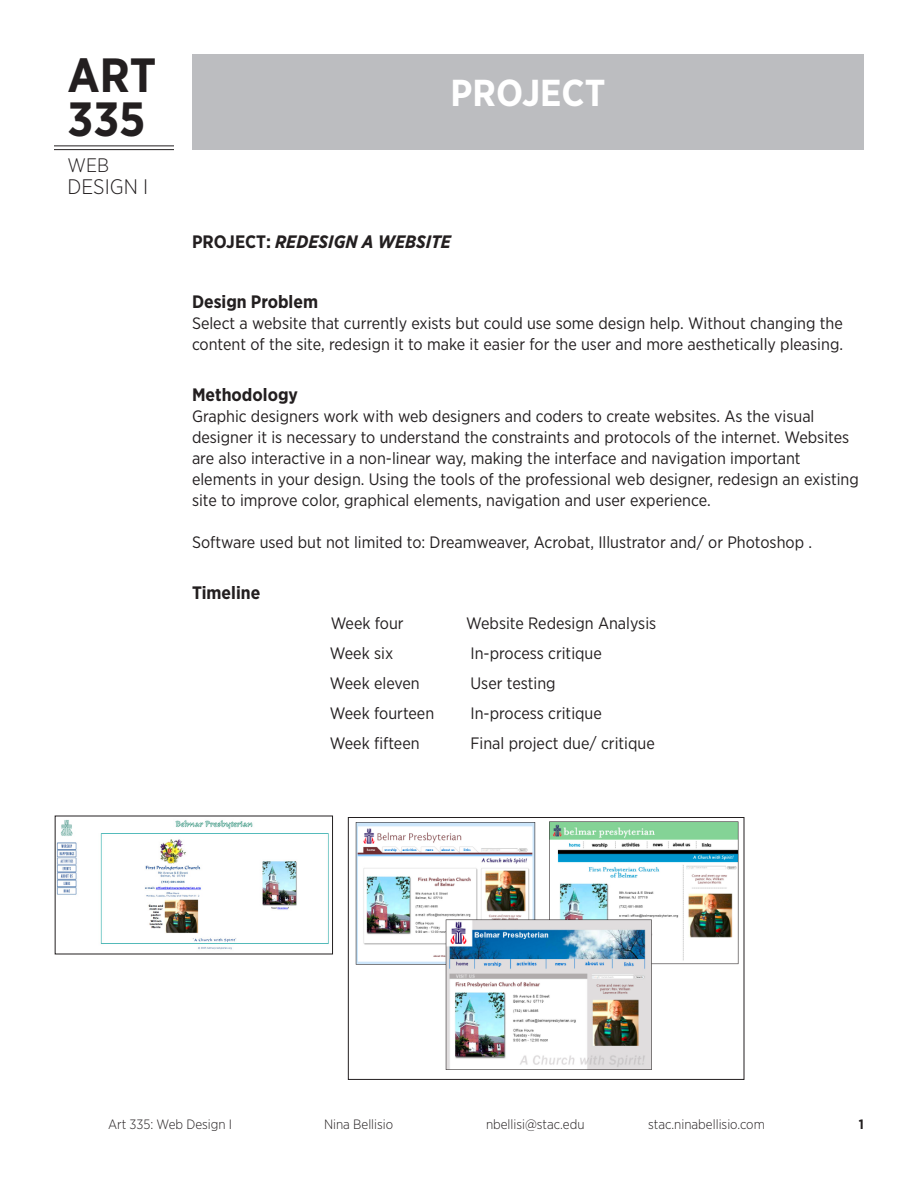
<style>
.page{position:relative;width:918px;height:1188px;background:#fff}
.page>*{position:absolute;margin:0;border:0;box-sizing:border-box;transform-origin:0 0}
.t1{font:700 48px "Gotham Narrow";color:#231f20}
.t2{font:700 37.5px "Gotham Narrow";color:#fff}
.t3{font:300 21px "Gotham Narrow";color:#231f20}
.t4{font:300 19.5px "Gotham Narrow";color:#231f20}
.t5{font:700 18px "Gotham Narrow";color:#231f20}
.t6{font:italic 700 18px "Gotham Narrow";color:#231f20}
.t7{font:16.5px/21px "Gotham Narrow";color:#231f20}
.t8{font:300 13.5px "Gotham Narrow";color:#231f20}
.t9{font:700 13.5px "Gotham Narrow";color:#231f20}
.s1{font-style:normal}
</style>
<div class="page">
<hr style="left:54px;top:145px;width:120px;height:1px;background:#231f20">
<hr style="left:54px;top:149px;width:120px;height:1px;background:#231f20">
<div style="left:192px;top:54px;width:672px;height:95px;background:#bcbdc0"></div>
<img style="left:355px;top:821px;width:384px;height:249px">
<div style="left:348px;top:817px;width:396px;height:263px;border:1px solid #231f20"></div>
<img style="left:57px;top:820px;width:272px;height:130px">
<p class="t1" style="left:68px;top:46px;width:90px">ART</p>
<p class="t1" style="left:68px;top:90px;width:79px">335</p>
<p class="t4" style="left:68px;top:153px;width:43px">WEB</p>
<p class="t3" style="left:68px;top:174px;width:82px">DESIGN I</p>
<p class="t2" style="left:451px;top:70px;width:156px">PROJECT</p>
<p class="t6" style="left:192px;top:231px;width:260px"><span class="s1">PROJECT:</span> REDESIGN A WEBSITE</p>
<p class="t5" style="left:192px;top:291px;width:128px">Design Problem</p>
<p class="t7" style="left:192px;top:313px;width:653px">Select a website that currently exists but could use some design help. Without changing the content of the site, redesign it to make it easier for the user and more aesthetically pleasing.</p>
<p class="t5" style="left:192px;top:384px;width:108px">Methodology</p>
<p class="t7" style="left:192px;top:406px;width:668px">Graphic designers work with web designers and coders to create websites. As the visual designer it is necessary to understand the constraints and protocols of the internet. Websites are also interactive in a non-linear way, making the interface and navigation important elements in your design. Using the tools of the professional web designer, redesign an existing site to improve color, graphical elements, navigation and user experience.</p>
<p class="t7" style="left:192px;top:532px;width:622px">Software used but not limited to: Dreamweaver, Acrobat, Illustrator and/ or Photoshop .</p>
<p class="t5" style="left:192px;top:582px;width:70px">Timeline</p>
<p class="t7" style="left:331px;top:613px;width:75px">Week four</p>
<p class="t7" style="left:466px;top:613px;width:192px">Website Redesign Analysis</p>
<p class="t7" style="left:330px;top:643px;width:65px">Week six</p>
<p class="t7" style="left:471px;top:643px;width:133px">In-process critique</p>
<p class="t7" style="left:330px;top:673px;width:91px">Week eleven</p>
<p class="t7" style="left:471px;top:673px;width:87px">User testing</p>
<p class="t7" style="left:330px;top:703px;width:106px">Week fourteen</p>
<p class="t7" style="left:471px;top:703px;width:133px">In-process critique</p>
<p class="t7" style="left:330px;top:733px;width:91px">Week fifteen</p>
<p class="t7" style="left:471px;top:733px;width:186px">Final project due/ critique</p>
<p class="t8" style="left:108px;top:1116px;width:126px">Art 335: Web Design I</p>
<p class="t8" style="left:324px;top:1116px;width:71px">Nina Bellisio</p>
<p class="t8" style="left:486px;top:1116px;width:100px">nbellisi@stac.edu</p>
<p class="t8" style="left:648px;top:1116px;width:118px">stac.ninabellisio.com</p>
<p class="t9" style="left:859px;top:1116px;width:7px">1</p>
</div>
